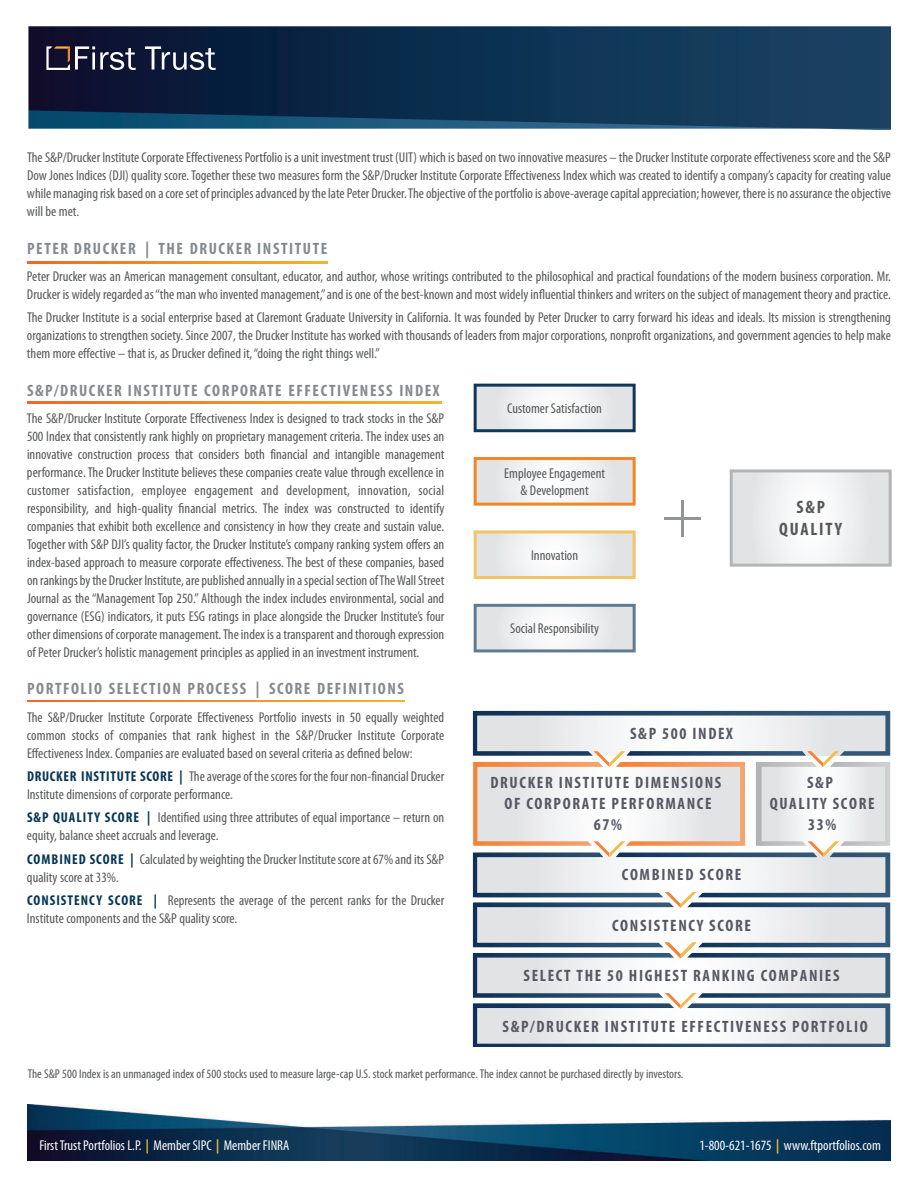
<style>
.page{position:relative;width:918px;height:1188px;background:#fff}
.page>*{position:absolute;margin:0;border:0;box-sizing:border-box;transform-origin:0 0}
.t1{font:700 condensed 18px/21.6px "Myriad Pro";letter-spacing:.1em;color:#565759;text-align:center}
.t2{font:700 condensed 16.5px/21px "Myriad Pro";letter-spacing:.1em;color:#565964;text-align:center}
.t3{font:700 condensed 16.5px "Myriad Pro";letter-spacing:.095em;color:#868a8e}
.t4{font:condensed 14.25px/18px "Myriad Pro";color:#565759}
.t5{font:condensed 14.25px "Myriad Pro";color:#fff}
.t6{font:condensed 12.75px "Myriad Pro";color:#565759}
.s1{font-weight:700;color:#063557}
.s2{font-weight:700;color:#f3b430}
</style>
<div class="page">
<img style="left:28px;top:26px;width:863px;height:103px">
<svg style="left:474px;top:530px;width:162px;height:49px"></svg>
<svg style="left:474px;top:384px;width:162px;height:48px"></svg>
<svg style="left:474px;top:457px;width:162px;height:49px"></svg>
<svg style="left:730px;top:469px;width:162px;height:98px"></svg>
<svg style="left:474px;top:604px;width:162px;height:48px"></svg>
<hr style="left:681px;top:500px;width:3px;height:37px;background:#929497">
<hr style="left:664px;top:517px;width:37px;height:3px;background:#929497">
<img style="left:27px;top:1105px;width:864px;height:56px">
<svg style="left:145px;top:46px;width:71px;height:24px"></svg>
<svg style="left:46px;top:46px;width:90px;height:24px"></svg>
<svg style="left:473px;top:711px;width:417px;height:336px"></svg>
<svg style="left:27px;top:262px;width:301px;height:1px"></svg>
<svg style="left:27px;top:402px;width:414px;height:1px"></svg>
<svg style="left:27px;top:700px;width:377px;height:2px"></svg>
<p class="t4" style="left:27px;top:149px;width:866px;text-align:justify">TheS&amp;P/Drucker InstituteCorporateEffectivenessPortfolioisaunit investment trust (UIT) which isbasedon twoinnovativemeasures – the Drucker Institutecorporateeffectiveness scoreandtheS&amp;P Dow Jones Indices (DJI) quality score.Together these two measures form the S&amp;P/Drucker Institute Corporate Effectiveness Index which was created to identify a company’s capacity for creating value whilemanagingriskbasedon acoresetofprinciplesadvancedbythelatePeter Drucker.Theobjectiveof theportfolioisabove-averagecapitalappreciation; however, thereis noassurancetheobjective will be met.</p>
<p class="t3" style="left:27px;top:243px;width:302px">PETER DRUCKER | THE DRUCKER INSTITUTE</p>
<p class="t4" style="left:27px;top:269px;width:865px">Peter Drucker was an American management consultant, educator, and author, whose writings contributed to the philosophical and practical foundations of the modern business corporation. Mr.<br>Drucker is widely regarded as“the man who invented management,”and is one of the best-known and most widely influential thinkers and writers on the subject of management theory and practice.</p>
<p class="t4" style="left:27px;top:310px;width:866px;text-align:justify">The Drucker Institute is a social enterprise based at Claremont Graduate University in California. It was founded by Peter Drucker to carry forward his ideas and ideals. Its mission is strengthening organizations to strengthen society. Since 2007, the Drucker Institute has worked with thousands of leaders from major corporations, nonprofit organizations, and government agencies to help make them more effective – that is, as Drucker defined it,“doing the right things well.”</p>
<p class="t3" style="left:27px;top:385px;width:414px">S&amp;P/DRUCKER INSTITUTE CORPORATE EFFECTIVENESS INDEX</p>
<p class="t4" style="left:27px;top:410px;width:419px;text-align:justify">The S&amp;P/Drucker Institute Corporate Effectiveness Index is designed to track stocks in the S&amp;P 500 Index that consistently rank highly on proprietary management criteria. The index uses an innovative construction process that considers both financial and intangible management performance.The Drucker Institute believes these companies create value through excellence in customer satisfaction, employee engagement and development, innovation, social responsibility, and high-quality financial metrics. The index was constructed to identify companies that exhibit both excellence and consistency in how they create and sustain value.<br>Together with S&amp;P DJI’s quality factor, the Drucker Institute’s company ranking system offers an index-based approach to measure corporate effectiveness. The best of these companies, based on rankingsbythe Drucker Institute,arepublishedannuallyin aspecialsection ofTheWallStreet Journal as the “Management Top 250.” Although the index includes environmental, social and governance (ESG) indicators, it puts ESG ratings in place alongside the Drucker Institute’s four otherdimensionsof corporatemanagement.Theindexisatransparentandthorough expression of Peter Drucker’s holistic management principles as applied in an investment instrument.</p>
<p class="t3" style="left:27px;top:683px;width:378px">PORTFOLIO SELECTION PROCESS | SCORE DEFINITIONS</p>
<p class="t4" style="left:27px;top:709px;width:419px;text-align:justify">The S&amp;P/Drucker Institute Corporate Effectiveness Portfolio invests in 50 equally weighted common stocks of companies that rank highest in the S&amp;P/Drucker Institute Corporate Effectiveness Index. Companies are evaluated based on several criteria as defined below:</p>
<p class="t4" style="left:27px;top:768px;width:419px"><span class="s1">DRUCKER INSTITUTE SCORE |</span> Theaverageof thescores for thefour non-financial Drucker<br>Institute dimensions of corporate performance.</p>
<p class="t4" style="left:27px;top:810px;width:419px"><span class="s1">S&amp;P QUALITY SCORE |</span> Identified using three attributes of equal importance – return on equity, balance sheet accruals and leverage.</p>
<p class="t4" style="left:27px;top:851px;width:419px"><span class="s1">COMBINED SCORE |</span> Calculatedby weightingthe Drucker Institutescoreat67%anditsS&amp;P quality score at 33%.</p>
<p class="t4" style="left:27px;top:893px;width:419px"><span class="s1">CONSISTENC Y SCORE |</span> Represents the average of the percent ranks for the Drucker<br>Institute components and the S&amp;P quality score.</p>
<p class="t4" style="left:507px;top:400px;width:96px">Customer Satisfaction</p>
<p class="t4" style="left:504px;top:466px;width:102px;line-height:17.1px;text-align:center">Employee Engagement &amp; Development</p>
<p class="t4" style="left:531px;top:547px;width:49px">Innovation</p>
<p class="t4" style="left:510px;top:620px;width:90px">Social Responsibility</p>
<p class="t2" style="left:630px;top:725px;width:104px">S&amp;P 500 INDEX</p>
<p class="t2" style="left:490px;top:773px;width:232px">DRUCKER INSTITUTE DIMENSIONS<br>OF CORPORATE PERFORMANCE<br>67%</p>
<p class="t1" style="left:779px;top:498px;width:64px">S&amp;P<br>QUALITY</p>
<p class="t2" style="left:770px;top:773px;width:106px">S&amp;P<br>QUALITY SCORE<br>33%</p>
<p class="t2" style="left:622px;top:865px;width:121px">COMBINED SCORE</p>
<p class="t2" style="left:612px;top:916px;width:140px">CONSISTENCY SCORE</p>
<p class="t2" style="left:524px;top:967px;width:317px">SELECT THE 50 HIGHEST RANKING COMPANIES</p>
<p class="t2" style="left:503px;top:1017px;width:367px">S&amp;P/DRUCKER INSTITUTE EFFECTIVENESS PORTFOLIO</p>
<p class="t6" style="left:28px;top:1069px;width:657px">The S&amp;P 500 Index is an unmanaged index of 500 stocks used to measure large-cap U.S. stock market performance.The index cannot be purchased directly by investors.</p>
<p class="t5" style="left:39px;top:1140px;width:252px">FirstTrust Portfolios L.P. <span class="s2">|</span> Member SIPC <span class="s2">|</span> Member FINRA</p>
<p class="t5" style="left:699px;top:1140px;width:183px">1-800-621-1675 <span class="s2">|</span> www.ftportfolios.com</p>
</div>
